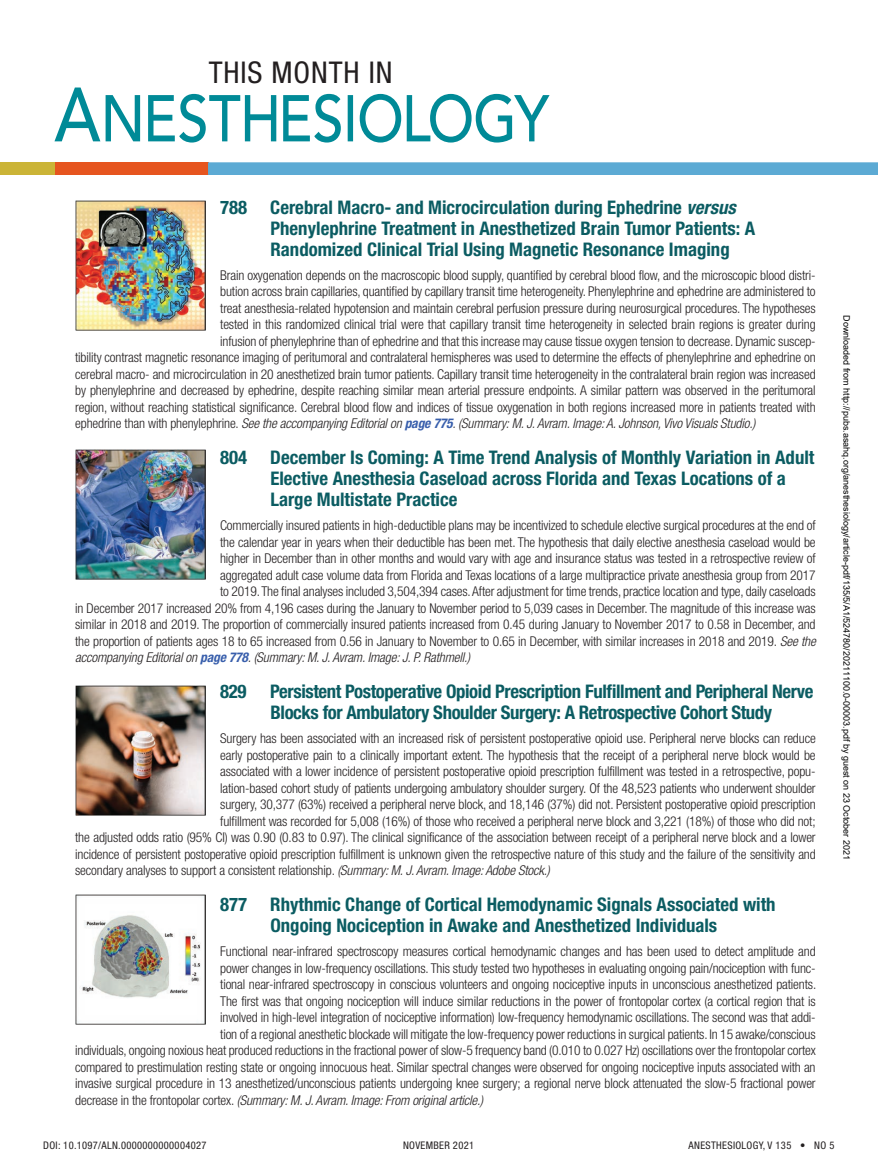
<style>
.page{position:relative;width:878px;height:1175px;background:#fff}
.page>*{position:absolute;margin:0;border:0;box-sizing:border-box;transform-origin:0 0}
.t1{font:condensed 30px "Helvetica Neue LT Std";letter-spacing:.03em;color:#231f20}
.t2{font:700 condensed 18.75px/21px "Helvetica Neue LT Std";color:#0b5c62}
.t3{font:700 condensed 18.75px/21px "Helvetica Neue LT Std";letter-spacing:-.02em;color:#0b5c62}
.t4{font:300 condensed 13.5px "Helvetica Neue LT Std";letter-spacing:-.01em;color:#231f20}
.t5{font:italic 300 condensed 13.5px "Helvetica Neue LT Std";letter-spacing:-.01em;color:#231f20}
.t6{font:condensed 10.5px "Helvetica Neue LT Std";letter-spacing:.03em;color:#231f20}
.t7{font:9px "Arial";color:#000}
.s1{font-style:italic}
.s2{font-style:normal}
.s3{font-weight:700;color:#395fac}
</style>
<div class="page">
<svg style="left:54px;top:87px;width:495px;height:55px"></svg>
<div style="left:48px;top:162px;width:161px;height:13px;background:#e6551f"></div>
<div style="left:0;top:162px;width:54px;height:13px;background:#cbb437"></div>
<img style="left:75px;top:200px;width:130px;height:130px">
<img style="left:75px;top:449px;width:130px;height:130px">
<img style="left:75px;top:686px;width:130px;height:129px">
<img style="left:75px;top:894px;width:130px;height:130px">
<div style="left:209px;top:163px;width:668px;height:11px;background:#5caad4"></div>
<div style="left:208px;top:162px;width:670px;height:13px;border:2px solid #5caad4"></div>
<h1 class="t1" style="left:209px;top:55px;width:185px">THIS MONTH IN</h1>
<h2 class="t2" style="left:270px;top:196px;width:486px;text-indent:-50px">788 Cerebral Macro- and Microcirculation during Ephedrine <span class="s1">versus<br></span>Phenylephrine Treatment in Anesthetized Brain Tumor Patients: A<br>Randomized Clinical Trial Using Magnetic Resonance Imaging</h2>
<p class="t4" style="left:220px;top:267px;width:597px">Brain oxygenation depends on the macroscopic blood supply, quantified by cerebral blood flow, and the microscopic blood distri-</p>
<p class="t4" style="left:220px;top:283px;width:597px">bution across brain capillaries, quantified by capillary transit time heterogeneity. Phenylephrine and ephedrine are administered to</p>
<p class="t4" style="left:220px;top:300px;width:597px">treat anesthesia-related hypotension and maintain cerebral perfusion pressure during neurosurgical procedures. The hypotheses</p>
<p class="t4" style="left:220px;top:316px;width:597px">tested in this randomized clinical trial were that capillary transit time heterogeneity in selected brain regions is greater during</p>
<p class="t4" style="left:220px;top:333px;width:597px">infusion of phenylephrine than of ephedrine and that this increase may cause tissue oxygen tension to decrease. Dynamic suscep-</p>
<p class="t4" style="left:75px;top:349px;width:742px">tibility contrast magnetic resonance imaging of peritumoral and contralateral hemispheres was used to determine the effects of phenylephrine and ephedrine on</p>
<p class="t4" style="left:75px;top:366px;width:742px">cerebral macro- and microcirculation in 20 anesthetized brain tumor patients. Capillary transit time heterogeneity in the contralateral brain region was increased</p>
<p class="t4" style="left:75px;top:382px;width:742px">by phenylephrine and decreased by ephedrine, despite reaching similar mean arterial pressure endpoints. A similar pattern was observed in the peritumoral</p>
<p class="t4" style="left:75px;top:399px;width:742px">region, without reaching statistical significance. Cerebral blood flow and indices of tissue oxygenation in both regions increased more in patients treated with</p>
<p class="t5" style="left:75px;top:415px;width:681px"><span class="s2">ephedrine than with phenylephrine.</span> See the accompanying Editorial on <span class="s3">page 775</span>. (Summary: M. J. Avram. Image: A. Johnson, Vivo Visuals Studio.)</p>
<h2 class="t2" style="left:270px;top:447px;width:545px;text-indent:-50px">804 December Is Coming: A Time Trend Analysis of Monthly Variation in Adult<br>Elective Anesthesia Caseload across Florida and Texas Locations of a<br>Large Multistate Practice</h2>
<p class="t4" style="left:220px;top:517px;width:597px">Commercially insured patients in high-deductible plans may be incentivized to schedule elective surgical procedures at the end of</p>
<p class="t4" style="left:220px;top:534px;width:597px">the calendar year in years when their deductible has been met. The hypothesis that daily elective anesthesia caseload would be</p>
<p class="t4" style="left:220px;top:550px;width:597px">higher in December than in other months and would vary with age and insurance status was tested in a retrospective review of</p>
<p class="t4" style="left:220px;top:567px;width:597px">aggregated adult case volume data from Florida and Texas locations of a large multipractice private anesthesia group from 2017</p>
<p class="t4" style="left:220px;top:583px;width:597px">to 2019. The final analyses included 3,504,394 cases. After adjustment for time trends, practice location and type, daily caseloads</p>
<p class="t4" style="left:75px;top:600px;width:742px">in December 2017 increased 20% from 4,196 cases during the January to November period to 5,039 cases in December. The magnitude of this increase was</p>
<p class="t4" style="left:75px;top:616px;width:741px">similar in 2018 and 2019. The proportion of commercially insured patients increased from 0.45 during January to November 2017 to 0.58 in December, and</p>
<p class="t4" style="left:75px;top:633px;width:742px">the proportion of patients ages 18 to 65 increased from 0.56 in January to November to 0.65 in December, with similar increases in 2018 and 2019. <span class="s1">See the</span></p>
<p class="t5" style="left:75px;top:649px;width:396px">accompanying Editorial on <span class="s3">page 778</span>. (Summary: M. J. Avram. Image: J. P. Rathmell.)</p>
<h2 class="t2" style="left:220px;top:681px;width:28px">829</h2>
<h2 class="t3" style="left:270px;top:681px;width:544px">Persistent Postoperative Opioid Prescription Fulfillment and Peripheral Nerve<br>Blocks for Ambulatory Shoulder Surgery: A Retrospective Cohort Study</h2>
<p class="t4" style="left:220px;top:730px;width:597px">Surgery has been associated with an increased risk of persistent postoperative opioid use. Peripheral nerve blocks can reduce</p>
<p class="t4" style="left:220px;top:747px;width:597px">early postoperative pain to a clinically important extent. The hypothesis that the receipt of a peripheral nerve block would be</p>
<p class="t4" style="left:220px;top:763px;width:597px">associated with a lower incidence of persistent postoperative opioid prescription fulfillment was tested in a retrospective, popu-</p>
<p class="t4" style="left:220px;top:780px;width:597px">lation-based cohort study of patients undergoing ambulatory shoulder surgery. Of the 48,523 patients who underwent shoulder</p>
<p class="t4" style="left:220px;top:796px;width:597px">surgery, 30,377 (63%) received a peripheral nerve block, and 18,146 (37%) did not. Persistent postoperative opioid prescription</p>
<p class="t4" style="left:220px;top:813px;width:597px">fulfillment was recorded for 5,008 (16%) of those who received a peripheral nerve block and 3,221 (18%) of those who did not;</p>
<p class="t4" style="left:75px;top:829px;width:742px">the adjusted odds ratio (95% CI) was 0.90 (0.83 to 0.97). The clinical significance of the association between receipt of a peripheral nerve block and a lower</p>
<p class="t4" style="left:75px;top:846px;width:742px">incidence of persistent postoperative opioid prescription fulfillment is unknown given the retrospective nature of this study and the failure of the sensitivity and</p>
<p class="t4" style="left:75px;top:862px;width:476px">secondary analyses to support a consistent relationship. <span class="s1">(Summary: M. J. Avram. Image: Adobe Stock.)</span></p>
<h2 class="t2" style="left:220px;top:894px;width:557px;text-align:center">877 Rhythmic Change of Cortical Hemodynamic Signals Associated with<br>Ongoing Nociception in Awake and Anesthetized Individuals</h2>
<p class="t4" style="left:220px;top:943px;width:597px">Functional near-infrared spectroscopy measures cortical hemodynamic changes and has been used to detect amplitude and</p>
<p class="t4" style="left:220px;top:960px;width:597px">power changes in low-frequency oscillations. This study tested two hypotheses in evaluating ongoing pain/nociception with func-</p>
<p class="t4" style="left:220px;top:976px;width:597px">tional near-infrared spectroscopy in conscious volunteers and ongoing nociceptive inputs in unconscious anesthetized patients.</p>
<p class="t4" style="left:220px;top:993px;width:597px">The first was that ongoing nociception will induce similar reductions in the power of frontopolar cortex (a cortical region that is</p>
<p class="t4" style="left:220px;top:1009px;width:597px">involved in high-level integration of nociceptive information) low-frequency hemodynamic oscillations. The second was that addi-</p>
<p class="t4" style="left:220px;top:1026px;width:597px">tion of a regional anesthetic blockade will mitigate the low-frequency power reductions in surgical patients. In 15 awake/conscious</p>
<p class="t4" style="left:75px;top:1042px;width:742px">individuals, ongoing noxious heat produced reductions in the fractional power of slow-5 frequency band (0.010 to 0.027 Hz) oscillations over the frontopolar cortex</p>
<p class="t4" style="left:75px;top:1059px;width:742px">compared to prestimulation resting state or ongoing innocuous heat. Similar spectral changes were observed for ongoing nociceptive inputs associated with an</p>
<p class="t4" style="left:75px;top:1075px;width:742px">invasive surgical procedure in 13 anesthetized/unconscious patients undergoing knee surgery; a regional nerve block attenuated the slow-5 fractional power</p>
<p class="t5" style="left:75px;top:1092px;width:409px"><span class="s2">decrease in the frontopolar cortex.</span> (Summary: M. J. Avram. Image: From original article.)</p>
<p class="t6" style="left:43px;top:1139px;width:165px">DOI: 10.1097/ALN.0000000000004027</p>
<p class="t6" style="left:403px;top:1139px;width:73px">NOVEMBER 2021</p>
<p class="t6" style="left:688px;top:1139px;width:147px">ANESTHESIOLOGY, V 135 • NO 5</p>
<p class="t7" style="left:850px;top:315px;width:546px;rotate:90deg">Downloaded from http://pubs.asahq.org/anesthesiology/article-pdf/135/5/A1/524780/20211100.0-00003.pdf by guest on 23 October 2021</p>
</div>
